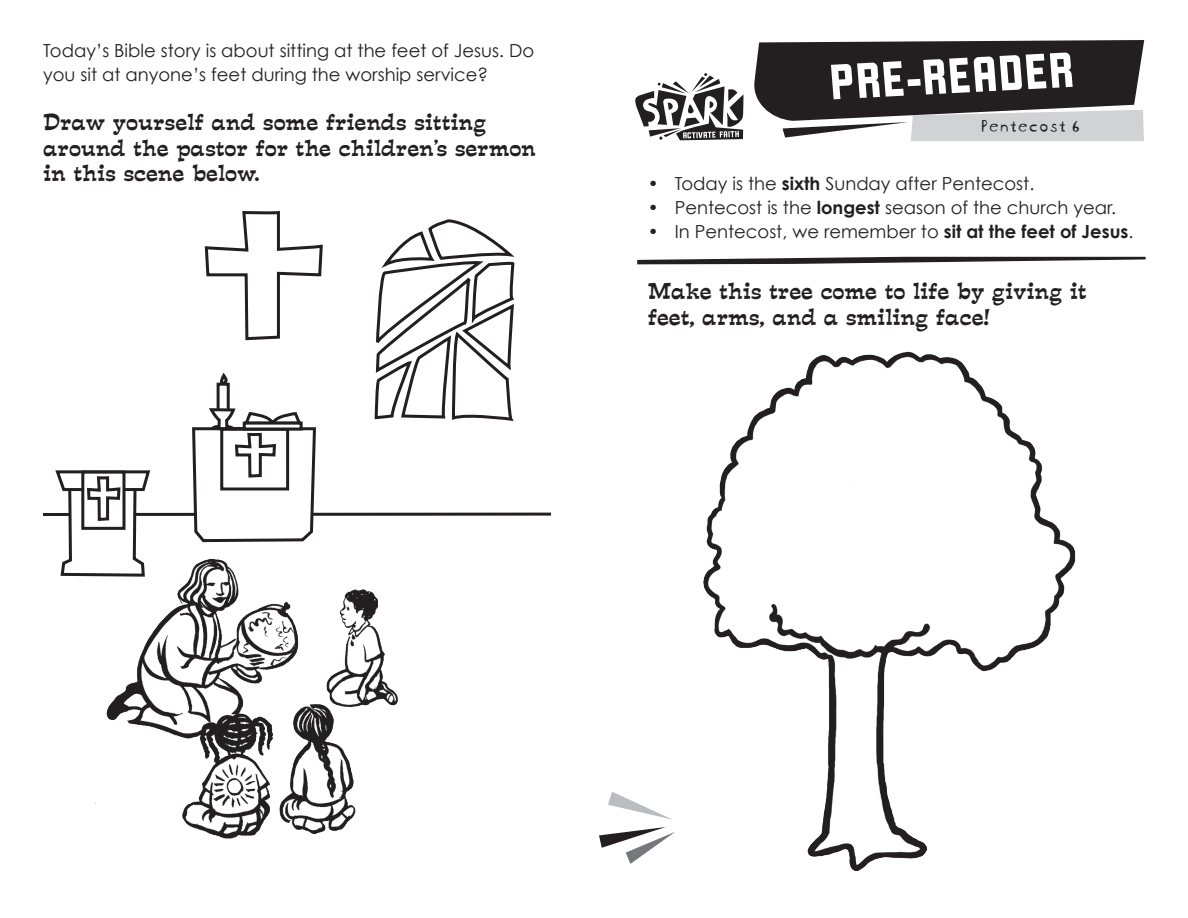
<style>
.page{position:relative;width:1188px;height:918px;background:#fff}
.page>*{position:absolute;margin:0;border:0;box-sizing:border-box;transform-origin:0 0}
.t1{font:54px "Liquorstore";color:#fff}
.t2{font:21px/25.5px "Estro Font";color:#231f20}
.t3{font:18px/24px "Century Gothic";color:#231f20}
.t4{font:18px "Blockhead Uplugged";color:#231f20}
.s1{font-weight:700}
</style>
<div class="page">
<svg style="left:754px;top:40px;width:390px;height:101px;background:#5b5859"></svg>
<svg style="left:635px;top:73px;width:108px;height:67px"></svg>
<svg style="left:204px;top:211px;width:311px;height:161px"></svg>
<svg style="left:43px;top:372px;width:508px;height:205px"></svg>
<svg style="left:599px;top:827px;width:76px;height:37px"></svg>
<svg style="left:608px;top:792px;width:64px;height:28px"></svg>
<svg style="left:637px;top:257px;width:509px;height:7px"></svg>
<img style="left:703px;top:351px;width:373px;height:520px">
<img style="left:95px;top:542px;width:391px;height:297px">
<p class="t3" style="left:43px;top:38px;width:493px">Today’s Bible story is about sitting at the feet of Jesus. Do you sit at anyone’s feet during the worship service?</p>
<p class="t2" style="left:43px;top:109px;width:494px">Draw yourself and some friends sitting around the pastor for the children’s sermon in this scene below.</p>
<h1 class="t1" style="left:828px;top:54px;width:247px;rotate:-3deg">PRE-READER</h1>
<p class="t4" style="left:980px;top:111px;width:101px">Pentecost 6</p>
<p class="t3" style="left:648px;top:171px;width:388px">• Today is the <span class="s1">sixth</span> Sunday after Pentecost.</p>
<p class="t3" style="left:648px;top:195px;width:470px">• Pentecost is the <span class="s1">longest</span> season of the church year.</p>
<p class="t3" style="left:648px;top:219px;width:487px">• In Pentecost, we remember to <span class="s1">sit at the feet of Jesus</span>.</p>
<p class="t2" style="left:648px;top:278px;width:440px">Make this tree come to life by giving it feet, arms, and a smiling face!</p>
</div>
